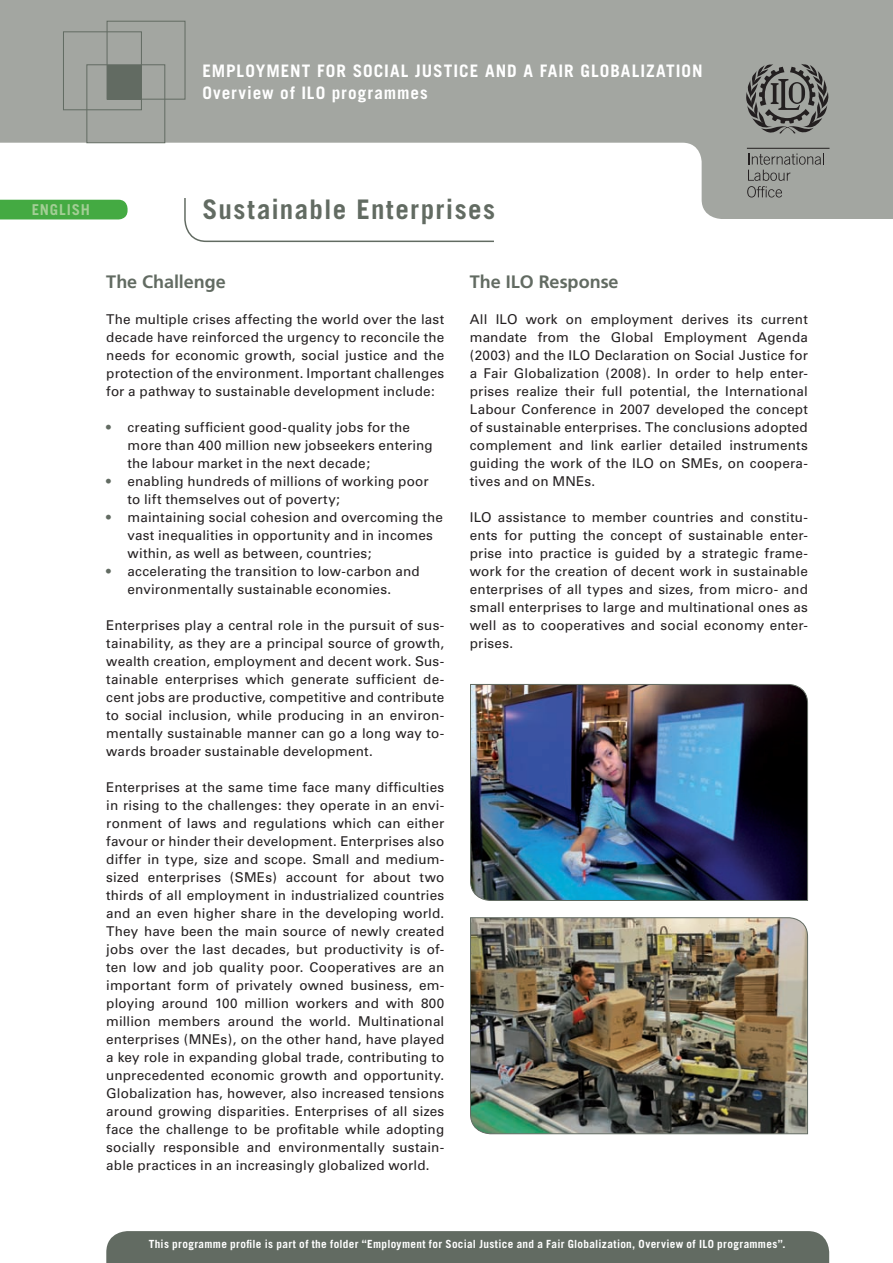
<style>
.page{position:relative;width:893px;height:1263px;background:#fff}
.page>*{position:absolute;margin:0;border:0;box-sizing:border-box;transform-origin:0 0}
.t1{font:700 27px "Trade Gothic";letter-spacing:.05em;color:#626b62}
.t2{font:700 18px "Frutiger";color:#626b62}
.t3{font:700 17.25px/22.5px "Trade Gothic";letter-spacing:.055em;color:#fff}
.t4{font:700 15px "Trade Gothic";letter-spacing:.055em;color:#a3ce95}
.t5{font:13.5px/18px "Univers";letter-spacing:.01em;color:#231f20;text-align:justify}
.t6{font:700 11.25px "Trade Gothic";letter-spacing:.03em;color:#fff}
.s1{color:#626b62}
</style>
<div class="page">
<svg style="left:0;top:0;width:893px;height:219px;fill:#a3a6a1"></svg>
<hr style="left:747px;top:148px;width:82px;height:1px;background:#231f20">
<svg style="left:747px;top:153px;width:77px;height:44px;background:#939591"></svg>
<svg style="left:746px;top:64px;width:83px;height:71px;background:#787976"></svg>
<div style="left:107px;top:65px;width:34px;height:34px;background:#626b62"></div>
<div style="left:107px;top:21px;width:78px;height:79px;border:1px solid #626b62"></div>
<div style="left:63px;top:31px;width:79px;height:79px;border:1px solid #626b62"></div>
<div style="left:86px;top:64px;width:79px;height:79px;border:1px solid #626b62"></div>
<div style="left:0;top:200px;width:128px;height:19px;background:#44aa42"></div>
<div style="left:106px;top:1231px;width:723px;height:32px;background:#626b62"></div>
<svg style="left:183px;top:197px;width:312px;height:46px"></svg>
<img style="left:470px;top:684px;width:338px;height:217px">
<img style="left:470px;top:917px;width:338px;height:217px">
<p class="t3" style="left:202px;top:59px;width:502px">EMPLOYMENT FOR SOCIAL JUSTICE AND A FAIR GLOBALIZATION<br>Overview of ILO programmes</p>
<p class="t4" style="left:32px;top:200px;width:60px">ENGLISH</p>
<h1 class="t1" style="left:202px;top:193px;width:294px">Sustainable Enterprises</h1>
<h2 class="t2" style="left:106px;top:271px;width:121px">The Challenge</h2>
<p class="t5" style="left:106px;top:310px;width:339px">The multiple crises affecting the world over the last decade have reinforced the urgency to reconcile the needs for economic growth, social justice and the protection of the environment. Important challenges for a pathway to sustainable development include:</p>
<p class="t5" style="left:128px;top:418px;width:307px;text-align:left;text-indent:-21px"><span class="s1">•</span> creating sufficient good-quality jobs for the more than 400 million new jobseekers entering the labour market in the next decade;</p>
<p class="t5" style="left:128px;top:472px;width:303px;text-indent:-21px"><span class="s1">•</span> enabling hundreds of millions of working poor to lift themselves out of poverty;</p>
<p class="t5" style="left:128px;top:508px;width:317px;text-align:left;text-indent:-21px"><span class="s1">•</span> maintaining social cohesion and overcoming the vast inequalities in opportunity and in incomes within, as well as between, countries;</p>
<p class="t5" style="left:106px;top:562px;width:315px;text-align:center"><span class="s1">•</span> accelerating the transition to low-carbon and environmentally sustainable economies.</p>
<p class="t5" style="left:106px;top:616px;width:340px">Enterprises play a central role in the pursuit of sus&shy;tainability, as they are a principal source of growth, wealth creation, employment and decent work. Sus&shy;tainable enterprises which generate sufficient de&shy;cent jobs are productive, competitive and contribute to social inclusion, while producing in an environ&shy;mentally sustainable manner can go a long way to&shy;wards broader sustainable development.</p>
<p class="t5" style="left:106px;top:778px;width:340px">Enterprises at the same time face many difficulties in rising to the challenges: they operate in an envi&shy;ronment of laws and regulations which can either favour or hinder their development. Enterprises also differ in type, size and scope. Small and medium&shy;sized enterprises (SMEs) account for about two thirds of all employment in industrialized countries and an even higher share in the developing world.<br>They have been the main source of newly created jobs over the last decades, but productivity is of&shy;ten low and job quality poor. Cooperatives are an important form of privately owned business, em&shy;ploying around 100 million workers and with 800 million members around the world. Multinational enterprises (MNEs), on the other hand, have played a key role in expanding global trade, contributing to unprecedented economic growth and opportunity.<br>Globalization has, however, also increased tensions around growing disparities. Enterprises of all sizes face the challenge to be profitable while adopting socially responsible and environmentally sustain&shy;able practices in an increasingly globalized world.</p>
<h2 class="t2" style="left:470px;top:271px;width:150px">The ILO Response</h2>
<p class="t5" style="left:470px;top:310px;width:340px">All ILO work on employment derives its current mandate from the Global Employment Agenda (2003) and the ILO Declaration on Social Justice for a Fair Globalization (2008). In order to help enter&shy;prises realize their full potential, the International Labour Conference in 2007 developed the concept of sustainable enterprises. The conclusions adopted complement and link earlier detailed instruments guiding the work of the ILO on SMEs, on coopera&shy;tives and on MNEs.</p>
<p class="t5" style="left:470px;top:508px;width:340px">ILO assistance to member countries and constitu&shy;ents for putting the concept of sustainable enter&shy;prise into practice is guided by a strategic frame&shy;work for the creation of decent work in sustainable enterprises of all types and sizes, from micro- and small enterprises to large and multinational ones as well as to cooperatives and social economy enter&shy;prises.</p>
<p class="t6" style="left:149px;top:1237px;width:639px">This programme profile is part of the folder “Employment for Social Justice and a Fair Globalization, Overview of ILO programmes”.</p>
</div>
